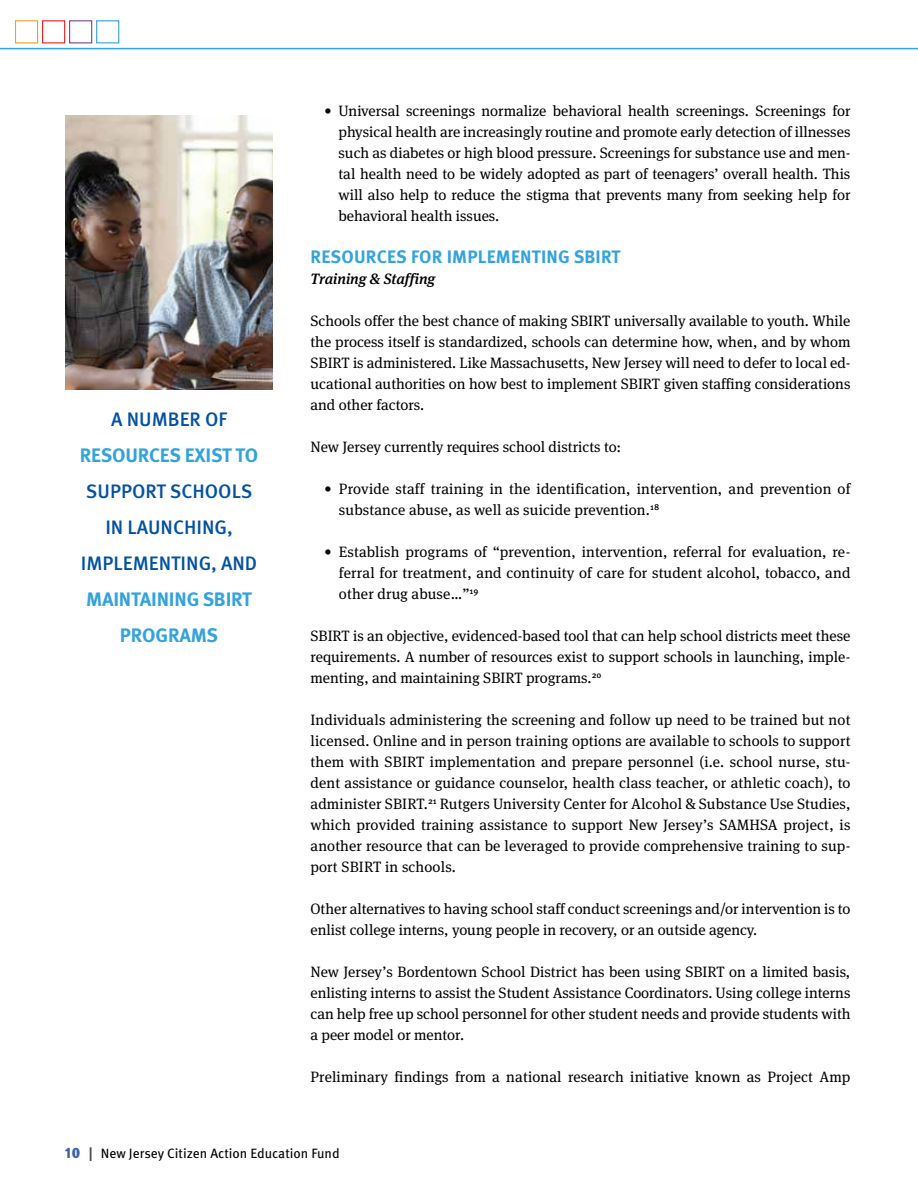
<style>
.page{position:relative;width:918px;height:1188px;background:#fff}
.page>*{position:absolute;margin:0;border:0;box-sizing:border-box;transform-origin:0 0}
.t1{font:500 19.5px/36px "Meta OT";color:#0251a3;text-align:center}
.t2{font:700 19.5px/36px "Meta OT";letter-spacing:-.01em;color:#33a3dc;text-align:center}
.t3{font:700 18px "Meta OT";letter-spacing:.01em;color:#33a3dc}
.t4{font:15px/21px "Meta Serif OT";color:#000;text-align:justify}
.t5{font:italic 500 15px "Meta Serif OT";color:#000}
.t6{font:13.5px "Meta OT";color:#000}
.s1{font-weight:900;font-size:15px;color:#3b61ad}
.s2{font-weight:700;font-size:14.1px;color:#4d4d4f}
</style>
<div class="page">
<hr style="left:0;top:48px;width:918px;height:1px;background:#33a3dc">
<div style="left:15px;top:20px;width:23px;height:23px;border:1px solid #eea320"></div>
<div style="left:42px;top:20px;width:23px;height:23px;border:1px solid #ed1d24"></div>
<div style="left:69px;top:20px;width:23px;height:23px;border:1px solid #7f3f98"></div>
<div style="left:96px;top:20px;width:23px;height:23px;border:1px solid #33a3dc"></div>
<img style="left:66px;top:116px;width:207px;height:274px">
<h1 class="t1" style="left:111px;top:402px;width:118px">A NUMBER OF</h1>
<h1 class="t2" style="left:80px;top:438px;width:180px">RESOURCES EXIST TO</h1>
<h1 class="t1" style="left:81px;top:474px;width:178px">SUPPORT SCHOOLS<br>IN LAUNCHING,<br>IMPLEMENTING, AND</h1>
<h1 class="t2" style="left:86px;top:581px;width:167px">MAINTAINING SBIRT<br>PROGRAMS</h1>
<p class="t4" style="left:339px;top:100px;width:514px;text-indent:-15px">• Universal screenings normalize behavioral health screenings. Screenings for physical health are increasingly routine and promote early detection of illnesses such as diabetes or high blood pressure. Screenings for substance use and men&shy;tal health need to be widely adopted as part of teenagers’ overall health. This will also help to reduce the stigma that prevents many from seeking help for behavioral health issues.</p>
<p class="t3" style="left:311px;top:246px;width:312px">RESOURCES FOR IMPLEMENTING SBIRT</p>
<p class="t5" style="left:310px;top:269px;width:126px">Training &amp; Staffing</p>
<p class="t4" style="left:310px;top:310px;width:542px">Schools offer the best chance of making SBIRT universally available to youth. While the process itself is standardized, schools can determine how, when, and by whom SBIRT is administered. Like Massachusetts, New Jersey will need to defer to local ed&shy;ucational authorities on how best to implement SBIRT given staffing considerations and other factors.</p>
<p class="t4" style="left:310px;top:436px;width:312px">New Jersey currently requires school districts to:</p>
<p class="t4" style="left:339px;top:478px;width:513px;text-indent:-15px">• Provide staff training in the identification, intervention, and prevention of substance abuse, as well as suicide prevention.<sup>18</sup></p>
<p class="t4" style="left:339px;top:541px;width:513px;text-indent:-15px">• Establish programs of “prevention, intervention, referral for evaluation, re&shy;ferral for treatment, and continuity of care for student alcohol, tobacco, and other drug abuse…”<sup>19</sup></p>
<p class="t4" style="left:310px;top:625px;width:541px">SBIRT is an objective, evidenced-based tool that can help school districts meet these requirements. A number of resources exist to support schools in launching, imple&shy;menting, and maintaining SBIRT programs.<sup>20</sup></p>
<p class="t4" style="left:311px;top:709px;width:542px">Individuals administering the screening and follow up need to be trained but not licensed. Online and in person training options are available to schools to support them with SBIRT implementation and prepare personnel (i.e. school nurse, stu&shy;dent assistance or guidance counselor, health class teacher, or athletic coach), to administer SBIRT.<sup>21</sup> Rutgers University Center for Alcohol &amp; Substance Use Studies, which provided training assistance to support New Jersey’s SAMHSA project, is another resource that can be leveraged to provide comprehensive training to sup&shy;port SBIRT in schools.</p>
<p class="t4" style="left:311px;top:898px;width:541px">Other alternatives to having school staff conduct screenings and/or intervention is to enlist college interns, young people in recovery, or an outside agency.</p>
<p class="t4" style="left:311px;top:961px;width:542px">New Jersey’s Bordentown School District has been using SBIRT on a limited basis, enlisting interns to assist the Student Assistance Coordinators. Using college interns can help free up school personnel for other student needs and provide students with a peer model or mentor.</p>
<p class="t4" style="left:311px;top:1066px;width:541px">Preliminary findings from a national research initiative known as Project Amp</p>
<p class="t6" style="left:65px;top:1146px;width:276px"><span class="s1">10</span> <span class="s2">|</span> New Jersey Citizen Action Education Fund</p>
</div>
